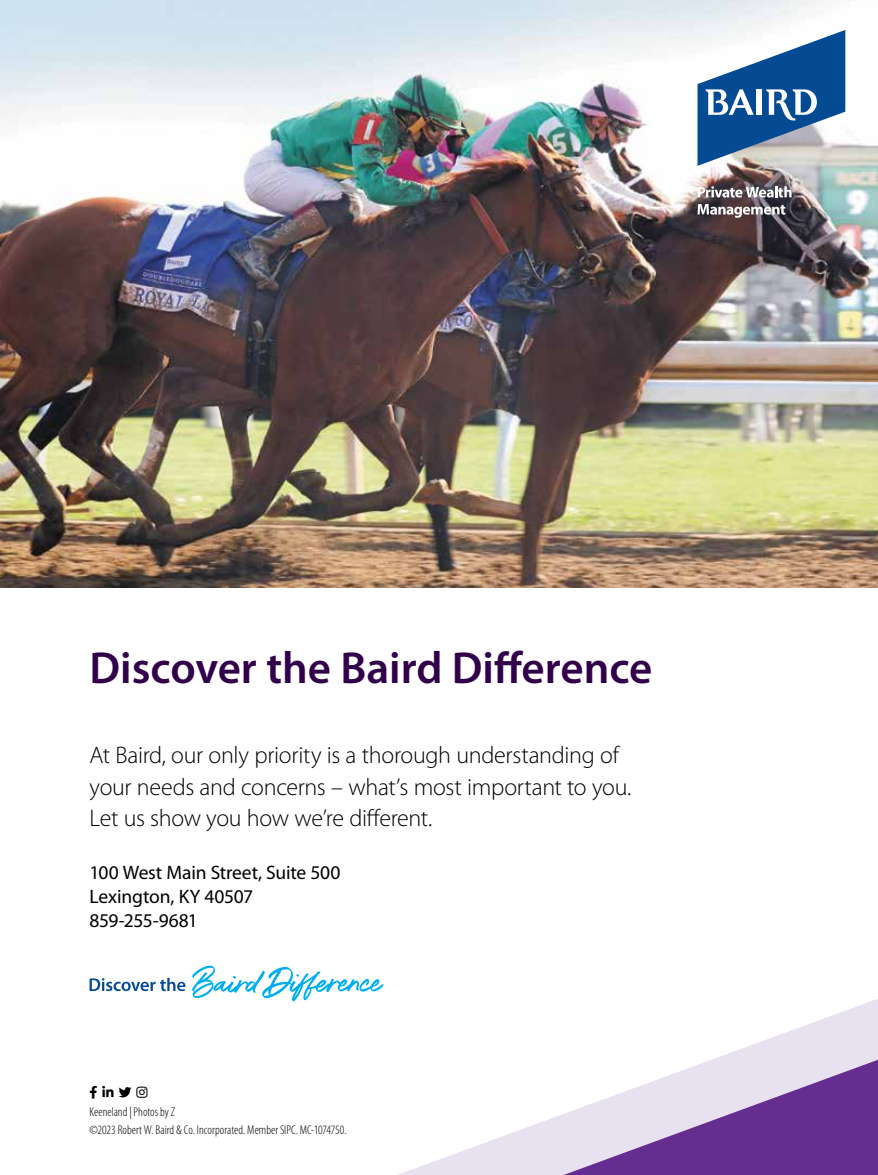
<style>
.page{position:relative;width:878px;height:1175px;background:#fff}
.page>*{position:absolute;margin:0;border:0;box-sizing:border-box;transform-origin:0 0}
.t1{font:600 45px "Myriad Pro";color:#32004b}
.t2{font:300 24px/31.5px "Myriad Pro";letter-spacing:-.015em;color:#000}
.t3{font:19.5px/24px "Myriad Pro";letter-spacing:-.01em;color:#000}
.t4{font:300 condensed 12.75px/18.6px "Myriad Pro";color:#000}
</style>
<div class="page">
<svg style="left:401px;top:999px;width:477px;height:175px"></svg>
<svg style="left:563px;top:1059px;width:315px;height:115px"></svg>
<svg style="left:192px;top:965px;width:191px;height:36px"></svg>
<svg style="left:90px;top:977px;width:95px;height:14px"></svg>
<img style="left:0;top:0;width:878px;height:587px">
<svg style="left:697px;top:30px;width:148px;height:136px"></svg>
<svg style="left:697px;top:186px;width:94px;height:11px"></svg>
<svg style="left:697px;top:204px;width:88px;height:14px"></svg>
<h1 class="t1" style="left:90px;top:643px;width:564px">Discover the Baird Difference</h1>
<p class="t2" style="left:90px;top:740px;width:543px">At Baird, our only priority is a thorough understanding of your needs and concerns – what’s most important to you.<br>Let us show you how we’re different.</p>
<p class="t3" style="left:90px;top:861px;width:252px">100 West Main Street, Suite 500<br>Lexington, KY 40507<br>859-255-9681</p>
<p class="t4" style="left:90px;top:1102px;width:258px">Keeneland | Photos by Z<br>©2023 Robert W. Baird &amp; Co. Incorporated. Member SIPC. MC-1074750.</p>
</div>
